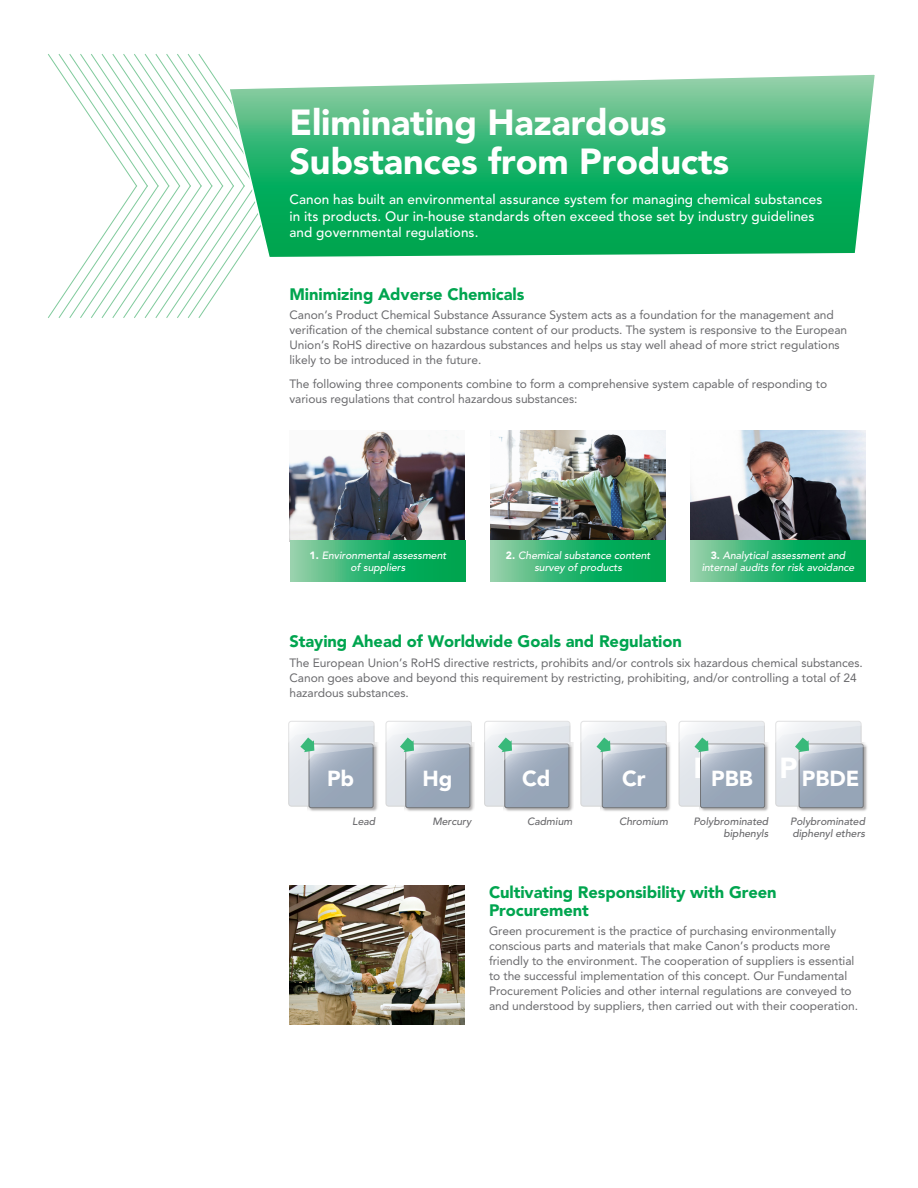
<style>
.page{position:relative;width:918px;height:1188px;background:#fff}
.page>*{position:absolute;margin:0;border:0;box-sizing:border-box;transform-origin:0 0}
.Inside_page_headline{font:900 36px/39px "Avenir";letter-spacing:-.005em;color:#fff}
.t1{font:900 28.8px "Avenir";color:#fff}
.t2{font:900 21.6px "Avenir";color:#fff}
.Text_headline{font:900 16.5px/18px "Avenir";letter-spacing:-.005em;color:#00a54f}
.Text_normal_reversed{font:500 13.5px/16.5px "Avenir";letter-spacing:.005em;color:#fff}
.Text_normal{font:12px/15px "Avenir";letter-spacing:-.005em;color:#69696c}
.Text_caption_reverse{font:italic 500 10.5px/12px "Avenir";letter-spacing:-.005em;color:#fff;text-align:center}
.Text_caption{font:italic 500 10.5px/12px "Avenir";letter-spacing:-.005em;color:#69696c}
.s1{font-weight:900;font-style:normal}
</style>
<div class="page">
<svg style="left:48px;top:54px;width:191px;height:264px"></svg>
<img style="left:490px;top:430px;width:176px;height:111px">
<svg style="left:227px;top:72px;width:648px;height:187px;background:#44bc7f"></svg>
<img style="left:798px;top:808px;width:69px;height:3px">
<img style="left:699px;top:808px;width:69px;height:3px">
<img style="left:601px;top:808px;width:69px;height:3px">
<img style="left:503px;top:808px;width:70px;height:3px">
<img style="left:404px;top:808px;width:70px;height:3px">
<img style="left:308px;top:808px;width:69px;height:3px">
<svg style="left:288px;top:721px;width:186px;height:87px;background:#c0c9d2"></svg>
<svg style="left:484px;top:721px;width:383px;height:87px;background:#c1cbd3"></svg>
<img style="left:290px;top:430px;width:175px;height:111px">
<img style="left:690px;top:430px;width:176px;height:111px">
<svg style="left:290px;top:541px;width:176px;height:40px;background:#2eb470"></svg>
<svg style="left:490px;top:541px;width:176px;height:40px;background:#2eb470"></svg>
<svg style="left:690px;top:541px;width:176px;height:40px;background:#2eb470"></svg>
<img style="left:290px;top:885px;width:175px;height:139px">
<p class="Inside_page_headline" style="left:290px;top:103px;width:441px">Eliminating Hazardous<br>Substances from Products</p>
<p class="Text_normal_reversed" style="left:290px;top:192px;width:534px">Canon has built an environmental assurance system for managing chemical substances in its products. Our in-house standards often exceed those set by industry guidelines and governmental regulations.</p>
<p class="Text_headline" style="left:290px;top:285px;width:236px">Minimizing Adverse Chemicals</p>
<p class="Text_normal" style="left:290px;top:308px;width:559px">Canon’s Product Chemical Substance Assurance System acts as a foundation for the management and verification of the chemical substance content of our products. The system is responsive to the European Union’s RoHS directive on hazardous substances and helps us stay well ahead of more strict regulations likely to be introduced in the future.</p>
<p class="Text_normal" style="left:290px;top:377px;width:539px">The following three components combine to form a comprehensive system capable of responding to various regulations that control hazardous substances:</p>
<p class="Text_caption_reverse" style="left:310px;top:550px;width:138px"><span class="s1">1.</span> Environmental assessment of suppliers</p>
<p class="Text_caption_reverse" style="left:506px;top:550px;width:146px"><span class="s1">2.</span> Chemical substance content survey of products</p>
<p class="Text_caption_reverse" style="left:702px;top:550px;width:154px"><span class="s1">3.</span> Analytical assessment and internal audits for risk avoidance</p>
<p class="Text_headline" style="left:290px;top:632px;width:394px">Staying Ahead of Worldwide Goals and Regulation</p>
<p class="Text_normal" style="left:290px;top:655px;width:575px">The European Union’s RoHS directive restricts, prohibits and/or controls six hazardous chemical substances.<br>Canon goes above and beyond this requirement by restricting, prohibiting, and/or controlling a total of 24 hazardous substances.</p>
<p class="t1" style="left:313px;top:750px;width:43px">Pb<sub>Pb</sub></p>
<p class="t1" style="left:409px;top:750px;width:45px">Cd<sub>Hg</sub></p>
<p class="t1" style="left:511px;top:750px;width:41px">Cr<sub>Cd</sub></p>
<p class="t1" style="left:603px;top:750px;width:44px">Hg<sub>Cr</sub></p>
<h2 class="t1" style="left:693px;top:750px;width:57px">PBB</h2>
<p class="t1" style="left:711px;top:750px;width:146px"><sub>PBB</sub> PBDE</p>
<p class="t2" style="left:802px;top:766px;width:59px">PBDE</p>
<p class="Text_caption" style="left:790px;top:816px;width:76px">Polybrominated diphenyl ethers</p>
<p class="Text_caption" style="left:352px;top:816px;width:24px">Lead</p>
<p class="Text_caption" style="left:432px;top:816px;width:40px">Mercury</p>
<p class="Text_caption" style="left:527px;top:816px;width:47px">Cadmium</p>
<p class="Text_caption" style="left:619px;top:816px;width:51px">Chromium</p>
<p class="Text_caption" style="left:693px;top:816px;width:76px;text-align:right">Polybrominated biphenyls</p>
<p class="Text_headline" style="left:489px;top:883px;width:289px">Cultivating Responsibility with Green<br>Procurement</p>
<p class="Text_normal" style="left:489px;top:923px;width:371px">Green procurement is the practice of purchasing environmentally conscious parts and materials that make Canon’s products more friendly to the environment. The cooperation of suppliers is essential to the successful implementation of this concept. Our Fundamental Procurement Policies and other internal regulations are conveyed to and understood by suppliers, then carried out with their cooperation.</p>
</div>
